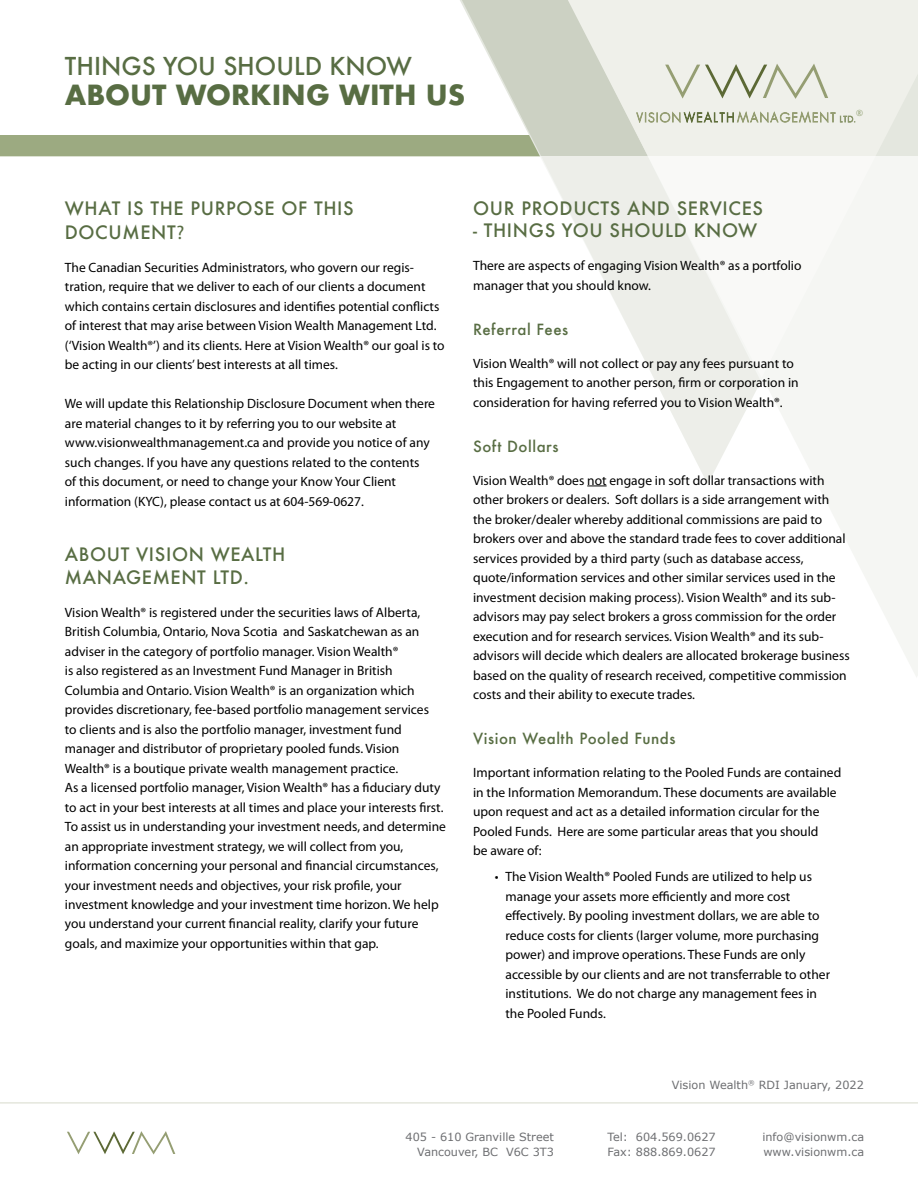
<style>
.page{position:relative;width:918px;height:1188px;background:#fff}
.page>*{position:absolute;margin:0;border:0;box-sizing:border-box;transform-origin:0 0}
.t1{font:700 27px "Futura";color:#586d43}
.t2{font:500 24px "Futura";color:#586d43}
.t3{font:500 18px/24px "Futura";letter-spacing:.035em;color:#586d43}
.t4{font:500 15px "Futura";letter-spacing:.035em;color:#586d43}
.t5{font:13.5px/19.5px "Myriad Pro";color:#000}
.t6{font:11.25px/15px "Verdana";color:#6d6e71}
.t7{font:500 8.1px "Futura";color:#9caa81}
.s1{font-family:"Myriad Pro";font-weight:400;font-size:19.5px}
</style>
<div class="page">
<div style="left:0;top:135px;width:577px;height:22px;background:#9caa81"></div>
<svg style="left:462px;top:0;width:106px;height:157px;fill:#ccd1c3"></svg>
<svg style="left:568px;top:0;width:350px;height:157px;background:#eaebe4"></svg>
<svg style="left:67px;top:1131px;width:108px;height:24px"></svg>
<svg style="left:587px;top:486px;width:20px;height:1px"></svg>
<hr style="left:0;top:1102px;width:918px;height:2px;background:#e4e7dc">
<svg style="left:665px;top:64px;width:163px;height:35px;background:#dbded1"></svg>
<svg style="left:636px;top:111px;width:219px;height:12px;background:#cacfbb"></svg>
<h2 class="t2" style="left:65px;top:50px;width:349px">THINGS YOU SHOULD KNOW</h2>
<h1 class="t1" style="left:65px;top:75px;width:402px">ABOUT WORKING WITH US</h1>
<p class="t7" style="left:856px;top:107px;width:8px">®</p>
<h3 class="t3" style="left:65px;top:196px;width:290px">WHAT IS THE PURPOSE OF THIS<br>DOCUMENT<span class="s1">?</span></h3>
<p class="t5" style="left:65px;top:257px;width:381px">The Canadian Securities Administrators, who govern our regis&shy;tration, require that we deliver to each of our clients a document which contains certain disclosures and identifies potential conflicts of interest that may arise between Vision Wealth Management Ltd. (‘Vision Wealth®’) and its clients. Here at Vision Wealth® our goal is to be acting in our clients’ best interests at all times.</p>
<p class="t5" style="left:65px;top:394px;width:372px">We will update this Relationship Disclosure Document when there are material changes to it by referring you to our website at www.visionwealthmanagement.ca and provide you notice of any such changes. If you have any questions related to the contents<br>of this document, or need to change your Know Your Client information (KYC), please contact us at 604-569-0627.</p>
<h3 class="t3" style="left:65px;top:543px;width:222px;line-height:22.5px">ABOUT VISION WEALTH<br>MANAGEMENT LTD.</h3>
<p class="t5" style="left:65px;top:602px;width:383px">Vision Wealth® is registered under the securities laws of Alberta, British Columbia, Ontario, Nova Scotia and Saskatchewan as an adviser in the category of portfolio manager. Vision Wealth®<br>is also registered as an Investment Fund Manager in British Columbia and Ontario. Vision Wealth® is an organization which provides discretionary, fee-based portfolio management services<br>to clients and is also the portfolio manager, investment fund manager and distributor of proprietary pooled funds. Vision Wealth® is a boutique private wealth management practice.<br>As a licensed portfolio manager, Vision Wealth® has a fiduciary duty to act in your best interests at all times and place your interests first.<br>To assist us in understanding your investment needs, and determine an appropriate investment strategy, we will collect from you, information concerning your personal and financial circumstances, your investment needs and objectives, your risk profile, your investment knowledge and your investment time horizon. We help you understand your current financial reality, clarify your future goals, and maximize your opportunities within that gap.</p>
<h3 class="t3" style="left:473px;top:196px;width:291px">OUR PRODUCTS AND SERVICES</h3>
<h3 class="t3" style="left:473px;top:218px;width:286px">- THINGS YOU SHOULD KNOW</h3>
<p class="t5" style="left:473px;top:256px;width:330px">There are aspects of engaging Vision Wealth® as a portfolio manager that you should know.</p>
<p class="t4" style="left:473px;top:319px;width:97px">Referral Fees</p>
<p class="t5" style="left:473px;top:353px;width:327px">Vision Wealth® will not collect or pay any fees pursuant to this Engagement to another person, firm or corporation in consideration for having referred you to Vision Wealth®.</p>
<p class="t4" style="left:473px;top:436px;width:87px">Soft Dollars</p>
<p class="t5" style="left:473px;top:470px;width:378px">Vision Wealth® does not engage in soft dollar transactions with other brokers or dealers. Soft dollars is a side arrangement with the broker/dealer whereby additional commissions are paid to brokers over and above the standard trade fees to cover additional services provided by a third party (such as database access, quote/information services and other similar services used in the investment decision making process). Vision Wealth® and its sub&shy;advisors may pay select brokers a gross commission for the order execution and for research services. Vision Wealth® and its sub&shy;advisors will decide which dealers are allocated brokerage business based on the quality of research received, competitive commission costs and their ability to execute trades.</p>
<p class="t4" style="left:473px;top:728px;width:204px">Vision Wealth Pooled Funds</p>
<p class="t5" style="left:473px;top:763px;width:370px">Important information relating to the Pooled Funds are contained in the Information Memorandum. These documents are available upon request and act as a detailed information circular for the Pooled Funds. Here are some particular areas that you should<br>be aware of:</p>
<p class="t5" style="left:506px;top:867px;width:326px;text-indent:-11px">• The Vision Wealth® Pooled Funds are utilized to help us manage your assets more efficiently and more cost effectively. By pooling investment dollars, we are able to reduce costs for clients (larger volume, more purchasing power) and improve operations. These Funds are only accessible by our clients and are not transferrable to other institutions. We do not charge any management fees in the Pooled Funds.</p>
<p class="t6" style="left:672px;top:1077px;width:193px">Vision Wealth<sup>®</sup> RDI January, 2022</p>
<p class="t6" style="left:406px;top:1129px;width:150px;text-align:right">405 - 610 Granville Street<br>Vancouver, BC V6C 3T3</p>
<p class="t6" style="left:607px;top:1129px;width:110px">Tel: 604.569.0627<br>Fax: 888.869.0627</p>
<p class="t6" style="left:762px;top:1129px;width:103px">info@visionwm.ca www.visionwm.ca</p>
</div>
